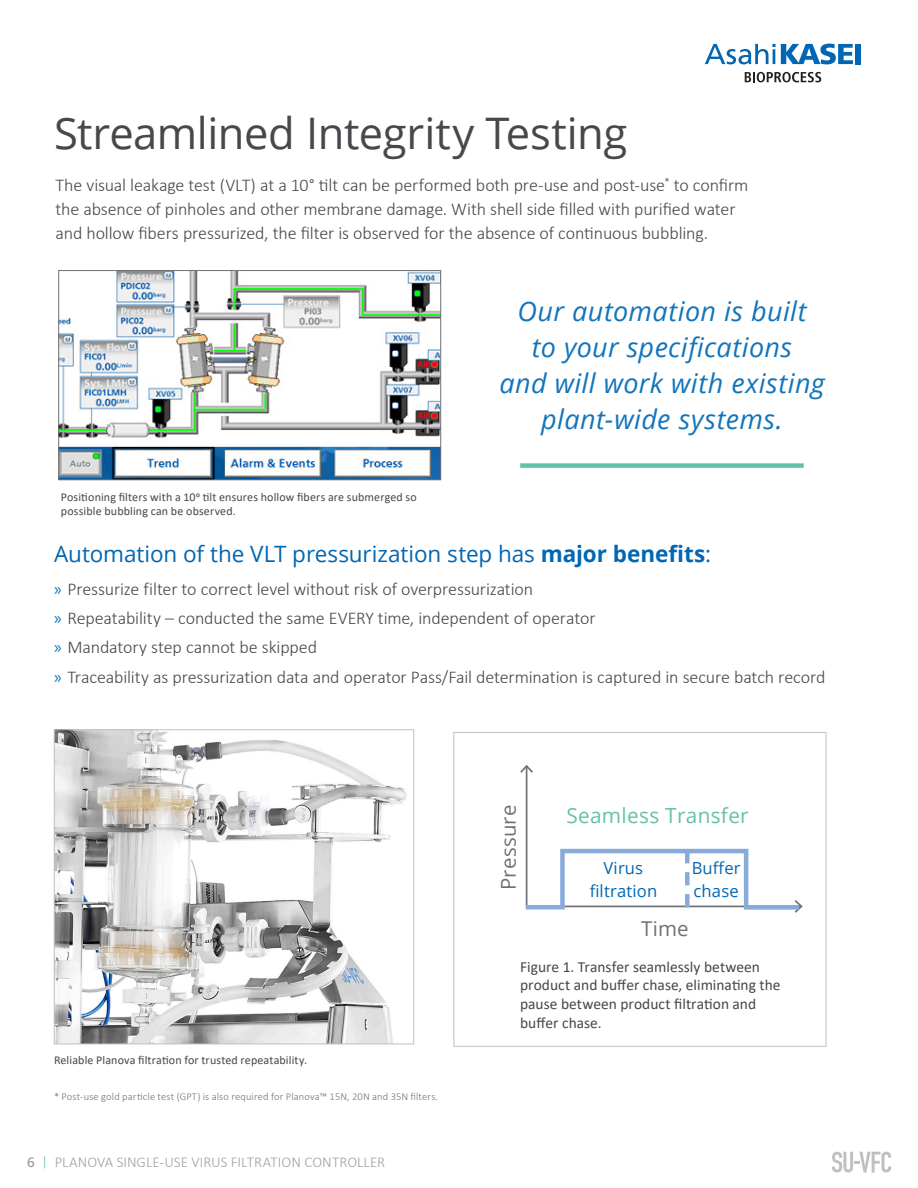
<style>
.page{position:relative;width:918px;height:1188px;background:#fff}
.page>*{position:absolute;margin:0;border:0;box-sizing:border-box;transform-origin:0 0}
.Open_Sans_Header{font:43.5px "Open Sans";letter-spacing:-.01em;color:#47474c}
.Open_Sans_Quote_Styl{font:italic 27px/36px "Open Sans";letter-spacing:.015em;color:#1374bb;text-align:center}
.t1{font:22.5px "Open Sans";letter-spacing:-.005em;color:#0166b3}
.Body{font:20.7px "Open Sans";letter-spacing:.015em;color:#64c0ab}
.t2{font:20.4px "Open Sans";letter-spacing:.01em;color:#717074}
.Body_Text{font:300 18px/24px "Calibri";letter-spacing:-.01em;color:#47474c}
.t3{font:16.65px/22.6px "Open Sans";letter-spacing:.01em;color:#0166b3;text-align:center}
.Body_Text-2{font:15.45px/18.6px "Calibri";color:#47474c}
.t4{font:300 15px "Calibri";color:#9fa0a0}
.Body_Text-3{font:12px/14.4px "Calibri";letter-spacing:.01em;color:#47474c}
.Body_Text-4{font:300 10.5px "Calibri";letter-spacing:.015em;color:#717074}
.s1{font-weight:700}
.s2{font-family:"Myriad Pro";font-weight:400;color:#0077c0}
.s3{font-family:"Open Sans";font-weight:600;font-size:13.5px}
.s4{font-size:14.25px;color:#64c0ab}
</style>
<div class="page">
<div style="left:856px;top:44px;width:5px;height:20px;background:#0166b3"></div>
<svg style="left:705px;top:44px;width:148px;height:20px"></svg>
<svg style="left:745px;top:72px;width:76px;height:10px"></svg>
<img style="left:61px;top:272px;width:378px;height:206px">
<div style="left:59px;top:270px;width:382px;height:210px;border:1px solid #717074"></div>
<img style="left:56px;top:731px;width:351px;height:311px">
<div style="left:54px;top:729px;width:360px;height:315px;border:1px solid #bfc0c0"></div>
<div style="left:520px;top:463px;width:284px;height:5px;background:#64c0ab"></div>
<svg style="left:832px;top:1152px;width:59px;height:21px"></svg>
<svg style="left:520px;top:765px;width:283px;height:148px"></svg>
<div style="left:453px;top:732px;width:373px;height:315px;border:1px solid #bfc0c0"></div>
<p class="Open_Sans_Header" style="left:54px;top:103px;width:575px">Streamlined Integrity Testing</p>
<p class="Body_Text" style="left:56px;top:172px;width:694px">The visual leakage test (VLT) at a 10° tilt can be performed both pre-use and post-use<sup>*</sup> to confirm the absence of pinholes and other membrane damage. With shell side filled with purified water and hollow fibers pressurized, the filter is observed for the absence of continuous bubbling.</p>
<p class="Body_Text-3" style="left:61px;top:490px;width:357px">Positioning filters with a 100 tilt ensures hollow fibers are submerged so possible bubbling can be observed.</p>
<p class="Open_Sans_Quote_Styl" style="left:499px;top:292px;width:327px">Our automation is built<br>to your specifications<br>and will work with existing plant-wide systems.</p>
<p class="t1" style="left:54px;top:538px;width:659px">Automation of the VLT pressurization step has <span class="s1">major benefits</span>:</p>
<p class="Body_Text" style="left:54px;top:577px;width:481px"><span class="s2">»</span> Pressurize filter to correct level without risk of overpressurization</p>
<p class="Body_Text" style="left:54px;top:606px;width:543px"><span class="s2">»</span> Repeatability – conducted the same EVERY time, independent of operator</p>
<p class="Body_Text" style="left:54px;top:635px;width:265px"><span class="s2">»</span> Mandatory step cannot be skipped</p>
<p class="Body_Text" style="left:54px;top:664px;width:773px"><span class="s2">»</span> Traceability as pressurization data and operator Pass/Fail determination is captured in secure batch record</p>
<p class="t2" style="left:494px;top:890px;width:87px;rotate:-90deg">Pressure</p>
<p class="Body" style="left:566px;top:801px;width:184px">Seamless Transfer</p>
<p class="t3" style="left:590px;top:857px;width:69px">Virus filtration</p>
<p class="t3" style="left:692px;top:857px;width:50px;text-align:left">Buffer chase</p>
<p class="Body_Text-3" style="left:54px;top:1052px;width:255px">Reliable Planova filtration for trusted repeatability.</p>
<p class="Body_Text-4" style="left:54px;top:1090px;width:386px">* Post-use gold particle test (GPT) is also required for Planova™ 15N, 20N and 35N filters.</p>
<p class="t4" style="left:27px;top:1153px;width:360px"><span class="s3">6</span> <span class="s4">|</span> PLANOVA SINGLE-USE VIRUS FILTRATION CONTROLLER</p>
<p class="t2" style="left:641px;top:914px;width:49px">Time</p>
<p class="Body_Text-2" style="left:520px;top:957px;width:262px">Figure 1. Transfer seamlessly between product and buffer chase, eliminating the pause between product filtration and buffer chase.</p>
</div>
